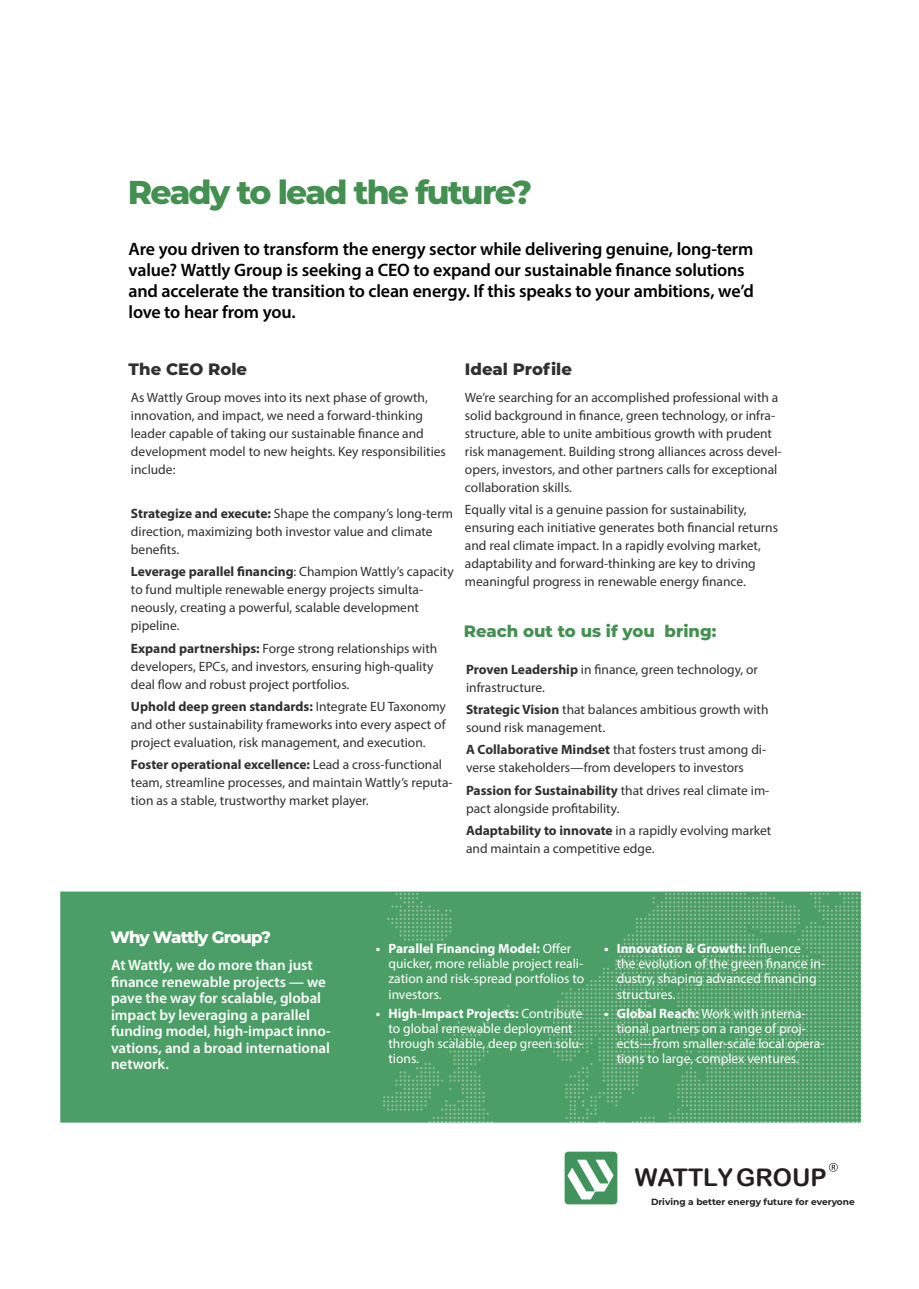
<style>
.page{position:relative;width:919px;height:1289px;background:#fff}
.page>*{position:absolute;margin:0;border:0;box-sizing:border-box;transform-origin:0 0}
.t1{font:800 33px "Montserrat";letter-spacing:-.055em;color:#439051}
.t2{font:24.3px "Arial Rounded MT Bold";color:#231f20}
.t3{font:600 18px/21px "Myriad Pro";letter-spacing:-.01em;color:#000}
.t4{font:800 16.5px "Montserrat";color:#439051}
.t5{font:800 16.5px "Montserrat";color:#313030}
.t6{font:800 16.5px "Montserrat";letter-spacing:-.05em;color:#fff}
.t7{font:600 15px/16.5px "Myriad Pro";color:#fff}
.t8{font:13.5px/18px "Myriad Pro";color:#313030}
.t9{font:13.5px/15px "Myriad Pro";color:#fff}
.t10{font:700 9px "Montserrat";color:#231f20}
.s1{font-weight:700}
</style>
<div class="page">
<img style="left:60px;top:891px;width:802px;height:314px">
<svg style="left:828px;top:1162px;width:9px;height:9px"></svg>
<div style="left:564px;top:1151px;width:53px;height:53px;background:#40935b;border-radius:4px"></div>
<svg style="left:567px;top:1159px;width:46px;height:40px"></svg>
<p class="t1" style="left:128px;top:168px;width:406px">Ready to lead the future?</p>
<p class="t3" style="left:128px;top:238px;width:627px">Are you driven to transform the energy sector while delivering genuine, long-term value? Wattly Group is seeking a CEO to expand our sustainable finance solutions and accelerate the transition to clean energy. If this speaks to your ambitions, we’d love to hear from you.</p>
<p class="t5" style="left:128px;top:356px;width:120px">The CEO Role</p>
<p class="t5" style="left:465px;top:356px;width:108px">Ideal Profile</p>
<p class="t8" style="left:131px;top:388px;width:316px">As Wattly Group moves into its next phase of growth, innovation, and impact, we need a forward-thinking leader capable of taking our sustainable finance and development model to new heights. Key responsibilities include:</p>
<p class="t8" style="left:131px;top:504px;width:323px"><span class="s1">Strategize and execute:</span> Shape the company’s long-term direction, maximizing both investor value and climate benefits.</p>
<p class="t8" style="left:131px;top:562px;width:324px"><span class="s1">Leverage parallel financing</span>: Champion Wattly’s capacity to fund multiple renewable energy projects simulta&shy;neously, creating a powerful, scalable development pipeline.</p>
<p class="t8" style="left:131px;top:639px;width:308px"><span class="s1">Expand partnerships:</span> Forge strong relationships with developers, EPCs, and investors, ensuring high-quality deal flow and robust project portfolios.</p>
<p class="t8" style="left:131px;top:697px;width:316px;text-align:justify"><span class="s1">Uphold deep green standards:</span> Integrate EU Taxonomy and other sustainability frameworks into every aspect of project evaluation, risk management, and execution.</p>
<p class="t8" style="left:131px;top:755px;width:323px"><span class="s1">Foster operational excellence:</span> Lead a cross-functional team, streamline processes, and maintain Wattly’s reputa&shy;tion as a stable, trustworthy market player.</p>
<p class="t8" style="left:465px;top:388px;width:318px">We’re searching for an accomplished professional with a solid background in finance, green technology, or infra&shy;structure, able to unite ambitious growth with prudent risk management. Building strong alliances across devel&shy;opers, investors, and other partners calls for exceptional collaboration skills.</p>
<p class="t8" style="left:465px;top:500px;width:314px">Equally vital is a genuine passion for sustainability, ensuring each initiative generates both financial returns and real climate impact. In a rapidly evolving market, adaptability and forward-thinking are key to driving meaningful progress in renewable energy finance.</p>
<p class="t4" style="left:464px;top:619px;width:254px">Reach out to us if you bring:</p>
<p class="t8" style="left:466px;top:660px;width:293px"><span class="s1">Proven Leadership</span> in finance, green technology, or infrastructure.</p>
<p class="t8" style="left:466px;top:700px;width:304px"><span class="s1">Strategic Vision</span> that balances ambitious growth with sound risk management.</p>
<p class="t8" style="left:466px;top:740px;width:302px"><span class="s1">A Collaborative Mindset</span> that fosters trust among di&shy;verse stakeholders—from developers to investors</p>
<p class="t8" style="left:466px;top:780px;width:305px"><span class="s1">Passion for Sustainability</span> that drives real climate im&shy;pact alongside profitability.</p>
<p class="t8" style="left:466px;top:821px;width:307px"><span class="s1">Adaptability to innovate</span> in a rapidly evolving market and maintain a competitive edge.</p>
<p class="t6" style="left:110px;top:924px;width:162px">Why Wattly Group?</p>
<p class="t7" style="left:111px;top:956px;width:221px">At Wattly, we do more than just finance renewable projects — we pave the way for scalable, global impact by leveraging a parallel funding model, high-impact inno&shy;vations, and a broad international network.</p>
<p class="t9" style="left:388px;top:941px;width:197px;text-indent:-13px"><span class="s1">• Parallel Financing Model:</span> Offer quicker, more reliable project reali&shy;zation and risk-spread portfolios to investors.</p>
<p class="t9" style="left:388px;top:1005px;width:196px;text-indent:-13px"><span class="s1">• High-Impact Projects:</span> Contribute to global renewable deployment through scalable, deep green solu&shy;tions.</p>
<p class="t9" style="left:616px;top:941px;width:210px;text-indent:-13px"><span class="s1">• Innovation &amp; Growth:</span> Influence<br>the evolution of the green finance in&shy;dustry, shaping advanced financing structures.</p>
<p class="t9" style="left:616px;top:1005px;width:209px;text-indent:-13px"><span class="s1">• Global Reach:</span> Work with interna&shy;tional partners on a range of proj&shy;ects—from smaller-scale local opera&shy;tions to large, complex ventures.</p>
<h2 class="t2" style="left:634px;top:1163px;width:193px">WATTLY GROUP</h2>
<p class="t10" style="left:651px;top:1195px;width:205px">Driving a better energy future for everyone</p>
</div>
